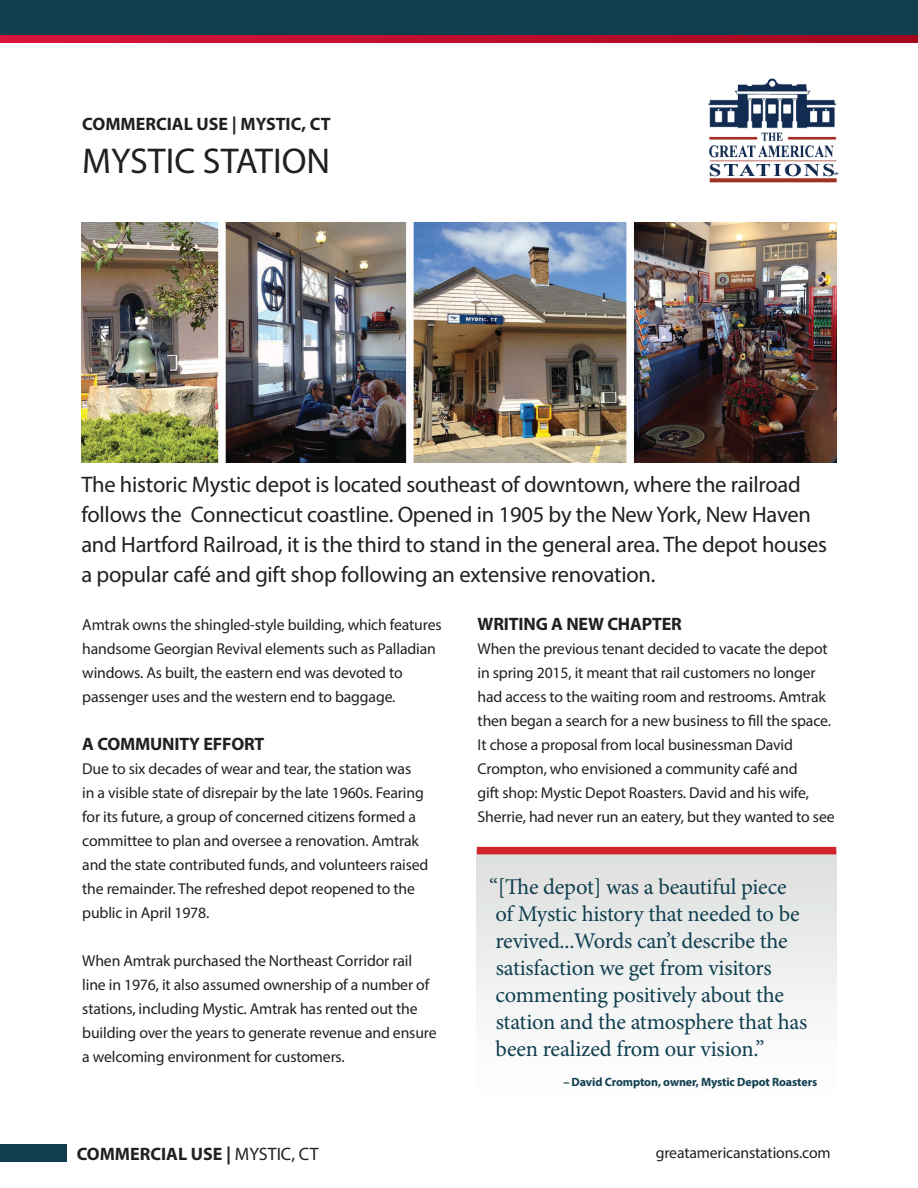
<style>
.page{position:relative;width:918px;height:1188px;background:#fff}
.page>*{position:absolute;margin:0;border:0;box-sizing:border-box;transform-origin:0 0}
.t1{font:36px "Myriad Pro";color:#231f20}
.t2{font:22.5px/30px "Myriad Pro";letter-spacing:-.01em;color:#231f20}
.t3{font:22.5px/27px "Minion Pro";letter-spacing:-.01em;color:#113f50}
.t4{font:700 18px "Myriad Pro";letter-spacing:-.01em;color:#231f20}
.t5{font:15.75px/24px "Myriad Pro";letter-spacing:-.01em;color:#231f20}
.t6{font:700 12px "Myriad Pro";letter-spacing:-.01em;color:#113f50}
.s1{font-weight:400}
</style>
<div class="page">
<div style="left:0;top:0;width:918px;height:36px;background:#113f50"></div>
<svg style="left:0;top:36px;width:918px;height:6px"></svg>
<img style="left:708px;top:78px;width:131px;height:105px">
<div style="left:0;top:1144px;width:67px;height:18px;background:#113f50"></div>
<div style="left:477px;top:851px;width:359px;height:262px;background:linear-gradient(to bottom,#dde0de,#fff)"></div>
<div style="left:477px;top:847px;width:359px;height:7px;background:#d1232a"></div>
<img style="left:81px;top:223px;width:756px;height:240px">
<p class="t4" style="left:82px;top:112px;width:250px">COMMERCIAL USE | MYSTIC, CT</p>
<h1 class="t1" style="left:82px;top:139px;width:249px">MYSTIC STATION</h1>
<p class="t2" style="left:81px;top:469px;width:747px">The historic Mystic depot is located southeast of downtown, where the railroad follows the Connecticut coastline. Opened in 1905 by the New York, New Haven and Hartford Railroad, it is the third to stand in the general area. The depot houses a popular café and gift shop following an extensive renovation.</p>
<p class="t5" style="left:82px;top:612px;width:361px">Amtrak owns the shingled-style building, which features handsome Georgian Revival elements such as Palladian windows. As built, the eastern end was devoted to passenger uses and the western end to baggage.</p>
<p class="t4" style="left:82px;top:732px;width:184px">A COMMUNITY EFFORT</p>
<p class="t5" style="left:82px;top:756px;width:348px">Due to six decades of wear and tear, the station was<br>in a visible state of disrepair by the late 1960s. Fearing for its future, a group of concerned citizens formed a committee to plan and oversee a renovation. Amtrak and the state contributed funds, and volunteers raised the remainder. The refreshed depot reopened to the public in April 1978.</p>
<p class="t5" style="left:82px;top:948px;width:356px">When Amtrak purchased the Northeast Corridor rail line in 1976, it also assumed ownership of a number of stations, including Mystic. Amtrak has rented out the building over the years to generate revenue and ensure a welcoming environment for customers.</p>
<p class="t4" style="left:478px;top:612px;width:206px">WRITING A NEW CHAPTER</p>
<p class="t5" style="left:478px;top:636px;width:359px">When the previous tenant decided to vacate the depot in spring 2015, it meant that rail customers no longer had access to the waiting room and restrooms. Amtrak then began a search for a new business to fill the space.<br>It chose a proposal from local businessman David Crompton, who envisioned a community café and<br>gift shop: Mystic Depot Roasters. David and his wife, Sherrie, had never run an eatery, but they wanted to see</p>
<p class="t3" style="left:489px;top:873px;width:320px">“[The depot] was a beautiful piece of Mystic history that needed to be revived...Words can’t describe the satisfaction we get from visitors commenting positively about the station and the atmosphere that has been realized from our vision.”</p>
<p class="t6" style="left:563px;top:1074px;width:255px">– David Crompton, owner, Mystic Depot Roasters</p>
<p class="t4" style="left:77px;top:1142px;width:244px">COMMERCIAL USE | <span class="s1">MYSTIC, CT</span></p>
<p class="t5" style="left:656px;top:1140px;width:176px">greatamericanstations.com</p>
</div>
